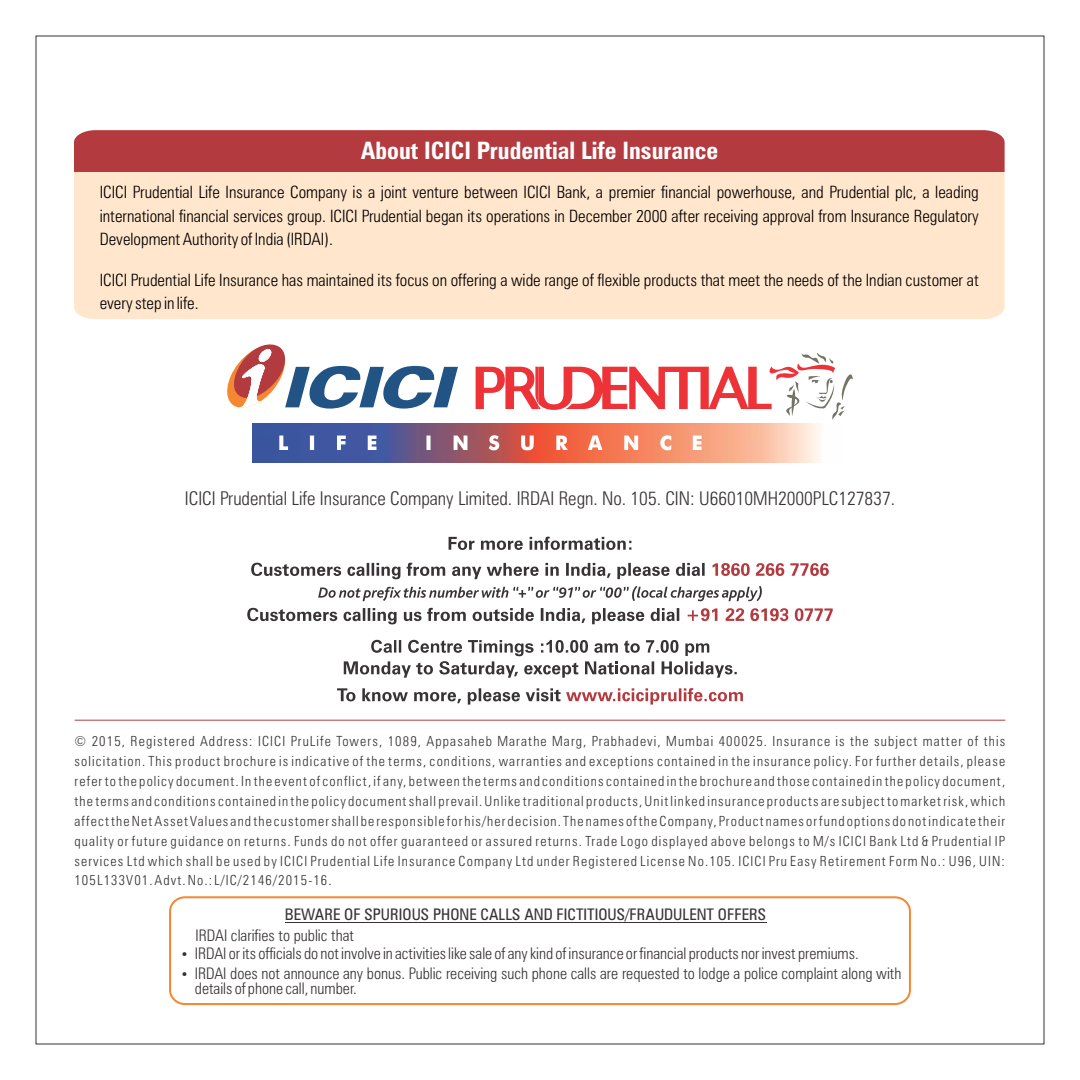
<style>
.page{position:relative;width:1080px;height:1080px;background:#fff}
.page>*{position:absolute;margin:0;border:0;box-sizing:border-box;transform-origin:0 0}
.t1{font:700 condensed 24px "Zurich BT";color:#fff}
.t2{font:300 condensed 19px "Zurich BT";color:#383336}
.t3{font:300 condensed 17px/23.4px "Zurich BT";color:#000;text-align:justify}
.t4{font:300 condensed 16px/15.4px "Zurich BT";color:#383336}
.t5{font:condensed 16px "Zurich BT";color:#383336}
.t6{font:300 condensed 14px/20px "Zurich BT";letter-spacing:.08em;color:#383336;text-align:justify}
</style>
<div class="page">
<div style="left:74px;top:171px;width:931px;height:148px;background:#ffe6cc"></div>
<div style="left:74px;top:130px;width:931px;height:41px;background:#b33b40"></div>
<hr style="left:75px;top:720px;width:930px;height:1px;background:#b33b40">
<img style="left:252px;top:423px;width:568px;height:39px">
<svg style="left:227px;top:344px;width:231px;height:65px"></svg>
<svg style="left:476px;top:353px;width:377px;height:67px"></svg>
<svg style="left:279px;top:435px;width:423px;height:15px"></svg>
<div style="left:169px;top:896px;width:742px;height:109px;border:2px solid #f58733;border-radius:15px"></div>
<hr style="left:285px;top:922px;width:481px;height:1px;background:#383336">
<svg style="left:449px;top:537px;width:182px;height:13px"></svg>
<svg style="left:251px;top:563px;width:454px;height:16px"></svg>
<svg style="left:713px;top:563px;width:116px;height:13px"></svg>
<svg style="left:318px;top:586px;width:444px;height:15px"></svg>
<svg style="left:247px;top:608px;width:432px;height:16px"></svg>
<svg style="left:688px;top:608px;width:145px;height:13px"></svg>
<svg style="left:337px;top:688px;width:406px;height:17px"></svg>
<svg style="left:344px;top:640px;width:393px;height:38px"></svg>
<h1 class="t1" style="left:361px;top:141px;width:359px">About ICICI Prudential Life Insurance</h1>
<p class="t3" style="left:100px;top:182px;width:881px">ICICI Prudential Life Insurance Company is a joint venture between ICICI Bank, a premier financial powerhouse, and Prudential plc, a leading international financial services group. ICICI Prudential began its operations in December 2000 after receiving approval from Insurance Regulatory Development Authority of India (IRDAI).</p>
<p class="t3" style="left:100px;top:270px;width:881px">ICICI Prudential Life Insurance has maintained its focus on offering a wide range of flexible products that meet the needs of the Indian customer at every step in life.</p>
<h2 class="t2" style="left:185px;top:491px;width:712px">ICICI Prudential Life Insurance Company Limited. IRDAI Regn. No. 105. CIN: U66010MH2000PLC127837.</h2>
<p class="t6" style="left:74px;top:732px;width:932px">© 2015, Registered Address: ICICI PruLife Towers, 1089, Appasaheb Marathe Marg, Prabhadevi, Mumbai 400025. Insurance is the subject matter of this solicitation. This product brochure is indicative of the terms, conditions, warranties and exceptions contained in the insurance policy. For further details, please refer to the policy document. In the event of conflict, if any, between the terms and conditions contained in the brochure and those contained in the policy document, the terms and conditions contained in the policy document shall prevail. Unlike traditional products, Unit linked insurance products are subject to market risk, which affect the Net Asset Values and the customer shall be responsible for his/her decision. The names of the Company, Product names or fund options do not indicate their quality or future guidance on returns. Funds do not offer guaranteed or assured returns. Trade Logo displayed above belongs to M/s ICICI Bank Ltd &amp; Prudential IP services Ltd which shall be used by ICICI Prudential Life Insurance Company Ltd under Registered License No.105. ICICI Pru Easy Retirement Form No.: U96, UIN:<br>105L133V01. Advt. No.: L/IC/2146/2015-16.</p>
<p class="t5" style="left:285px;top:908px;width:483px">BEWARE OF SPURIOUS PHONE CALLS AND FICTITIOUS/FRAUDULENT OFFERS</p>
<p class="t4" style="left:181px;top:947px;width:679px">• IRDAI or its officials do not involve in activities like sale of any kind of insurance or financial products nor invest premiums.</p>
<p class="t4" style="left:195px;top:967px;width:708px;text-indent:-13px">• IRDAI does not announce any bonus. Public receiving such phone calls are requested to lodge a police complaint along with details of phone call, number.</p>
<p class="t4" style="left:196px;top:929px;width:160px">IRDAI clarifies to public that</p>
</div>
